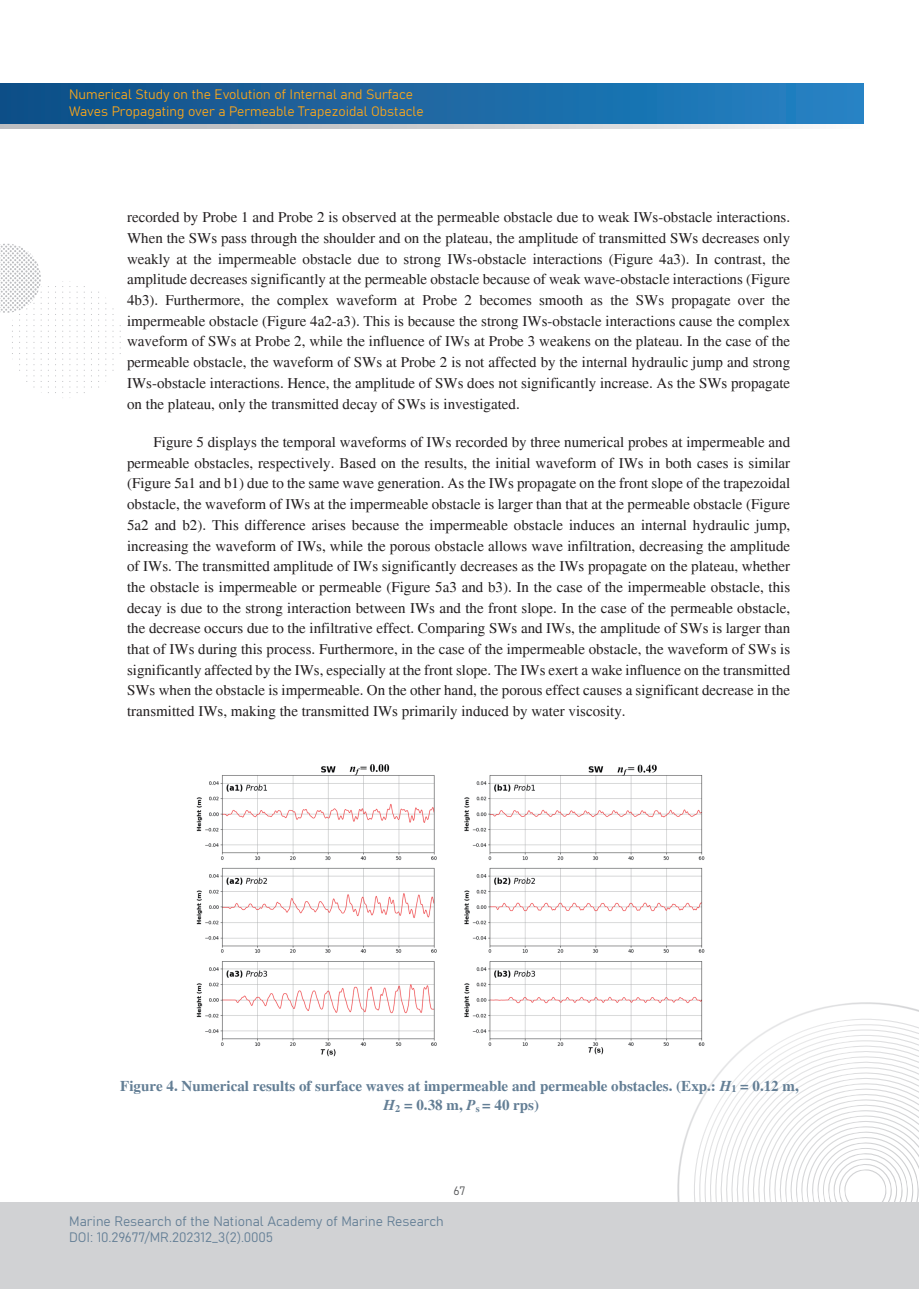
<style>
.page{position:relative;width:919px;height:1289px;background:#fff}
.page>*{position:absolute;margin:0;border:0;box-sizing:border-box;transform-origin:0 0}
.t1{font:15px/20.7px "Times";color:#231f20;text-align:justify}
.t2{font:700 15px/19.5px "Times";color:#637e95;text-align:center}
.t3{font:13.5px/16.2px "Bahnschrift";color:#f9a61b}
.t4{font:13.5px/16.2px "Bahnschrift";color:#637e95}
.t5{font:12px "Bahnschrift";color:#57585a}
.s1{font-style:italic}
</style>
<div class="page">
<svg style="left:677px;top:1002px;width:241px;height:200px"></svg>
<svg style="left:693px;top:1018px;width:225px;height:184px"></svg>
<svg style="left:699px;top:1024px;width:219px;height:178px"></svg>
<svg style="left:704px;top:1029px;width:214px;height:173px"></svg>
<svg style="left:710px;top:1034px;width:208px;height:168px"></svg>
<svg style="left:715px;top:1040px;width:203px;height:162px"></svg>
<svg style="left:720px;top:1045px;width:198px;height:157px"></svg>
<svg style="left:726px;top:1050px;width:192px;height:152px"></svg>
<svg style="left:112px;top:308px;width:1px;height:63px"></svg>
<svg style="left:105px;top:297px;width:1px;height:85px"></svg>
<svg style="left:98px;top:291px;width:1px;height:96px"></svg>
<svg style="left:91px;top:291px;width:1px;height:96px"></svg>
<svg style="left:84px;top:286px;width:1px;height:107px"></svg>
<svg style="left:77px;top:286px;width:1px;height:107px"></svg>
<svg style="left:69px;top:281px;width:1px;height:117px"></svg>
<svg style="left:62px;top:281px;width:1px;height:117px"></svg>
<svg style="left:55px;top:286px;width:1px;height:107px"></svg>
<svg style="left:48px;top:286px;width:1px;height:107px"></svg>
<svg style="left:0;top:244px;width:42px;height:149px"></svg>
<div style="left:0;top:1202px;width:918px;height:86px;background:#d1d2d4"></div>
<svg style="left:0;top:124px;width:809px;height:4px;background:#cecfd1"></svg>
<div style="left:0;top:83px;width:863px;height:41px;background:linear-gradient(to right,#114e85,#2582c3)"></div>
<img style="left:196px;top:764px;width:533px;height:296px">
<p class="t3" style="left:69px;top:86px;width:356px">Numerical Study on the Evolution of Internal and Surface<br>Waves Propagating over a Permeable Trapezoidal Obstacle</p>
<p class="t1" style="left:127px;top:207px;width:664px">recorded by Probe 1 and Probe 2 is observed at the permeable obstacle due to weak IWs-obstacle interactions.<br>When the SWs pass through the shoulder and on the plateau, the amplitude of transmitted SWs decreases only weakly at the impermeable obstacle due to strong IWs-obstacle interactions (Figure 4a3). In contrast, the amplitude decreases significantly at the permeable obstacle because of weak wave-obstacle interactions (Figure 4b3). Furthermore, the complex waveform at Probe 2 becomes smooth as the SWs propagate over the impermeable obstacle (Figure 4a2-a3). This is because the strong IWs-obstacle interactions cause the complex waveform of SWs at Probe 2, while the influence of IWs at Probe 3 weakens on the plateau. In the case of the permeable obstacle, the waveform of SWs at Probe 2 is not affected by the internal hydraulic jump and strong IWs-obstacle interactions. Hence, the amplitude of SWs does not significantly increase. As the SWs propagate on the plateau, only the transmitted decay of SWs is investigated.</p>
<p class="t1" style="left:127px;top:432px;width:664px;text-indent:26px">Figure 5 displays the temporal waveforms of IWs recorded by three numerical probes at impermeable and permeable obstacles, respectively. Based on the results, the initial waveform of IWs in both cases is similar (Figure 5a1 and b1) due to the same wave generation. As the IWs propagate on the front slope of the trapezoidal obstacle, the waveform of IWs at the impermeable obstacle is larger than that at the permeable obstacle (Figure 5a2 and b2). This difference arises because the impermeable obstacle induces an internal hydraulic jump, increasing the waveform of IWs, while the porous obstacle allows wave infiltration, decreasing the amplitude of IWs. The transmitted amplitude of IWs significantly decreases as the IWs propagate on the plateau, whether the obstacle is impermeable or permeable (Figure 5a3 and b3). In the case of the impermeable obstacle, this decay is due to the strong interaction between IWs and the front slope. In the case of the permeable obstacle, the decrease occurs due to the infiltrative effect. Comparing SWs and IWs, the amplitude of SWs is larger than that of IWs during this process. Furthermore, in the case of the impermeable obstacle, the waveform of SWs is significantly affected by the IWs, especially at the front slope. The IWs exert a wake influence on the transmitted SWs when the obstacle is impermeable. On the other hand, the porous effect causes a significant decrease in the transmitted IWs, making the transmitted IWs primarily induced by water viscosity.</p>
<p class="t2" style="left:120px;top:1076px;width:680px">Figure 4. Numerical results of surface waves at impermeable and permeable obstacles. (Exp.: <span class="s1">H</span><sub>1</sub> = 0.12 m,<br><span class="s1">H</span><sub>2</sub> = 0.38 m, <span class="s1">P</span><sub>s</sub> = 40 rps)</p>
<p class="t4" style="left:69px;top:1212px;width:376px">Marine Research of the National Academy of Marine Research<br>DOI: 10.29677/MR.202312_3(2).0005</p>
<p class="t5" style="left:453px;top:1181px;width:14px">67</p>
</div>
